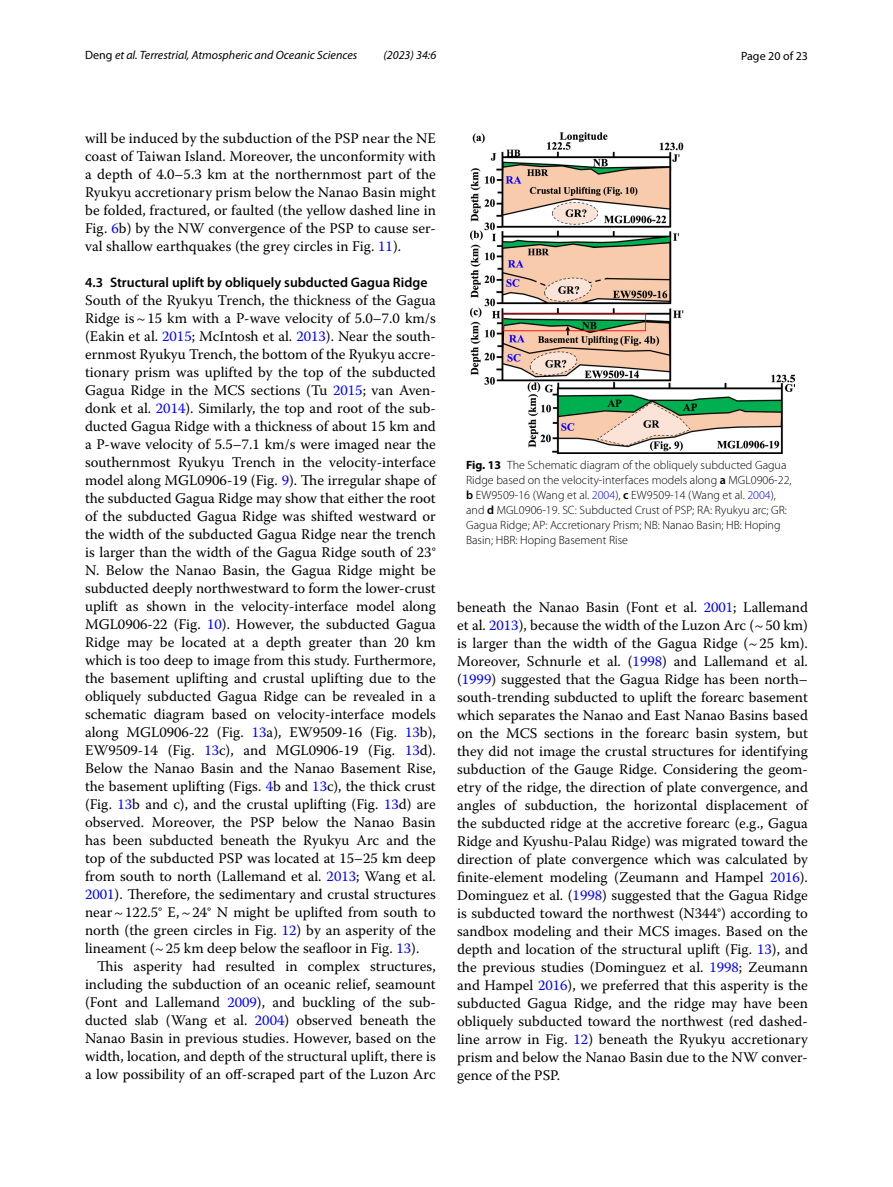
<style>
.page{position:relative;width:893px;height:1187px;background:#fff}
.page>*{position:absolute;margin:0;border:0;box-sizing:border-box;transform-origin:0 0}
.t1{font:14.7px/18px "Warnock Pro";color:#000;text-align:justify}
.t2{font:600 13.8px "Myriad Pro";color:#000}
.t3{font:300 12px/15px "Myriad Pro";color:#000}
.t4{font:italic 12px "Myriad Pro";color:#000}
.t5{font:12px "Myriad Pro";color:#000}
.s1{font-style:normal}
.s2{color:#00f}
.s3{font-weight:700}
.s4{font-weight:600}
</style>
<div class="page">
<img style="left:471px;top:133px;width:323px;height:321px">
<p class="t4" style="left:85px;top:48px;width:274px"><span class="s1">Deng</span> et al. Terrestrial, Atmospheric and Oceanic Sciences</p>
<p class="t4" style="left:383px;top:48px;width:54px">(2023) 34:6</p>
<p class="t5" style="left:741px;top:48px;width:68px">Page 20 of 23</p>
<p class="t1" style="left:85px;top:128px;width:352px">will be induced by the subduction of the PSP near the NE coast of Taiwan Island. Moreover, the unconformity with a depth of 4.0–5.3 km at the northernmost part of the Ryukyu accretionary prism below the Nanao Basin might be folded, fractured, or faulted (the yellow dashed line in Fig. <span class="s2">6</span>b) by the NW convergence of the PSP to cause ser&shy;val shallow earthquakes (the grey circles in Fig. <span class="s2">11</span>).</p>
<p class="t2" style="left:85px;top:273px;width:344px">4.3 Structural uplift by obliquely subducted Gagua Ridge</p>
<p class="t1" style="left:85px;top:290px;width:352px">South of the Ryukyu Trench, the thickness of the Gagua Ridge is~15 km with a P-wave velocity of 5.0–7.0 km/s (Eakin et al. <span class="s2">2015</span>; McIntosh et al. <span class="s2">2013</span>). Near the south&shy;ernmost Ryukyu Trench, the bottom of the Ryukyu accre&shy;tionary prism was uplifted by the top of the subducted Gagua Ridge in the MCS sections (Tu <span class="s2">2015</span>; van Aven&shy;donk et al. <span class="s2">2014</span>). Similarly, the top and root of the sub&shy;ducted Gagua Ridge with a thickness of about 15 km and a P-wave velocity of 5.5–7.1 km/s were imaged near the southernmost Ryukyu Trench in the velocity-interface model along MGL0906-19 (Fig. <span class="s2">9</span>). The irregular shape of the subducted Gagua Ridge may show that either the root of the subducted Gagua Ridge was shifted westward or the width of the subducted Gagua Ridge near the trench is larger than the width of the Gagua Ridge south of 23° N. Below the Nanao Basin, the Gagua Ridge might be subducted deeply northwestward to form the lower-crust uplift as shown in the velocity-interface model along MGL0906-22 (Fig. <span class="s2">10</span>). However, the subducted Gagua Ridge may be located at a depth greater than 20 km which is too deep to image from this study. Furthermore, the basement uplifting and crustal uplifting due to the obliquely subducted Gagua Ridge can be revealed in a schematic diagram based on velocity-interface models along MGL0906-22 (Fig. <span class="s2">13</span>a), EW9509-16 (Fig. <span class="s2">13</span>b), EW9509-14 (Fig. <span class="s2">13</span>c), and MGL0906-19 (Fig. <span class="s2">13</span>d).<br>Below the Nanao Basin and the Nanao Basement Rise, the basement uplifting (Figs. <span class="s2">4</span>b and <span class="s2">13</span>c), the thick crust (Fig. <span class="s2">13</span>b and c), and the crustal uplifting (Fig. <span class="s2">13</span>d) are observed. Moreover, the PSP below the Nanao Basin has been subducted beneath the Ryukyu Arc and the top of the subducted PSP was located at 15–25 km deep from south to north (Lallemand et al. <span class="s2">2013</span>; Wang et al.<br><span class="s2">2001</span>). Therefore, the sedimentary and crustal structures near~122.5° E,~24° N might be uplifted from south to north (the green circles in Fig. <span class="s2">12</span>) by an asperity of the lineament (~25 km deep below the seafloor in Fig. <span class="s2">13</span>).</p>
<p class="t1" style="left:85px;top:956px;width:352px;text-indent:12px">This asperity had resulted in complex structures, including the subduction of an oceanic relief, seamount (Font and Lallemand <span class="s2">2009</span>), and buckling of the sub&shy;ducted slab (Wang et al. <span class="s2">2004</span>) observed beneath the Nanao Basin in previous studies. However, based on the width, location, and depth of the structural uplift, there is a low possibility of an off-scraped part of the Luzon Arc</p>
<p class="t3" style="left:466px;top:457px;width:327px"><span class="s3">Fig. 13</span> The Schematic diagram of the obliquely subducted Gagua Ridge based on the velocity-interfaces models along <span class="s4">a</span> MGL0906-22, <span class="s4">b</span> EW9509-16 (Wang et al. <span class="s2">2004</span>), <span class="s4">c</span> EW9509-14 (Wang et al. <span class="s2">2004</span>), and <span class="s4">d</span> MGL0906-19. SC: Subducted Crust of PSP; RA: Ryukyu arc; GR:<br>Gagua Ridge; AP: Accretionary Prism; NB: Nanao Basin; HB: Hoping Basin; HBR: Hoping Basement Rise</p>
<p class="t1" style="left:457px;top:597px;width:352px">beneath the Nanao Basin (Font et al. <span class="s2">2001</span>; Lallemand et al. <span class="s2">2013</span>), because the width of the Luzon Arc (~50 km) is larger than the width of the Gagua Ridge (~25 km).<br>Moreover, Schnurle et al. (<span class="s2">1998</span>) and Lallemand et al. (<span class="s2">1999</span>) suggested that the Gagua Ridge has been north– south-trending subducted to uplift the forearc basement which separates the Nanao and East Nanao Basins based on the MCS sections in the forearc basin system, but they did not image the crustal structures for identifying subduction of the Gauge Ridge. Considering the geom&shy;etry of the ridge, the direction of plate convergence, and angles of subduction, the horizontal displacement of the subducted ridge at the accretive forearc (e.g., Gagua Ridge and Kyushu-Palau Ridge) was migrated toward the direction of plate convergence which was calculated by finite-element modeling (Zeumann and Hampel <span class="s2">2016</span>).<br>Dominguez et al. (<span class="s2">1998</span>) suggested that the Gagua Ridge is subducted toward the northwest (N344°) according to sandbox modeling and their MCS images. Based on the depth and location of the structural uplift (Fig. <span class="s2">13</span>), and the previous studies (Dominguez et al. <span class="s2">1998</span>; Zeumann and Hampel <span class="s2">2016</span>), we preferred that this asperity is the subducted Gagua Ridge, and the ridge may have been obliquely subducted toward the northwest (red dashed&shy;line arrow in Fig. <span class="s2">12</span>) beneath the Ryukyu accretionary prism and below the Nanao Basin due to the NW conver&shy;gence of the PSP.</p>
</div>
